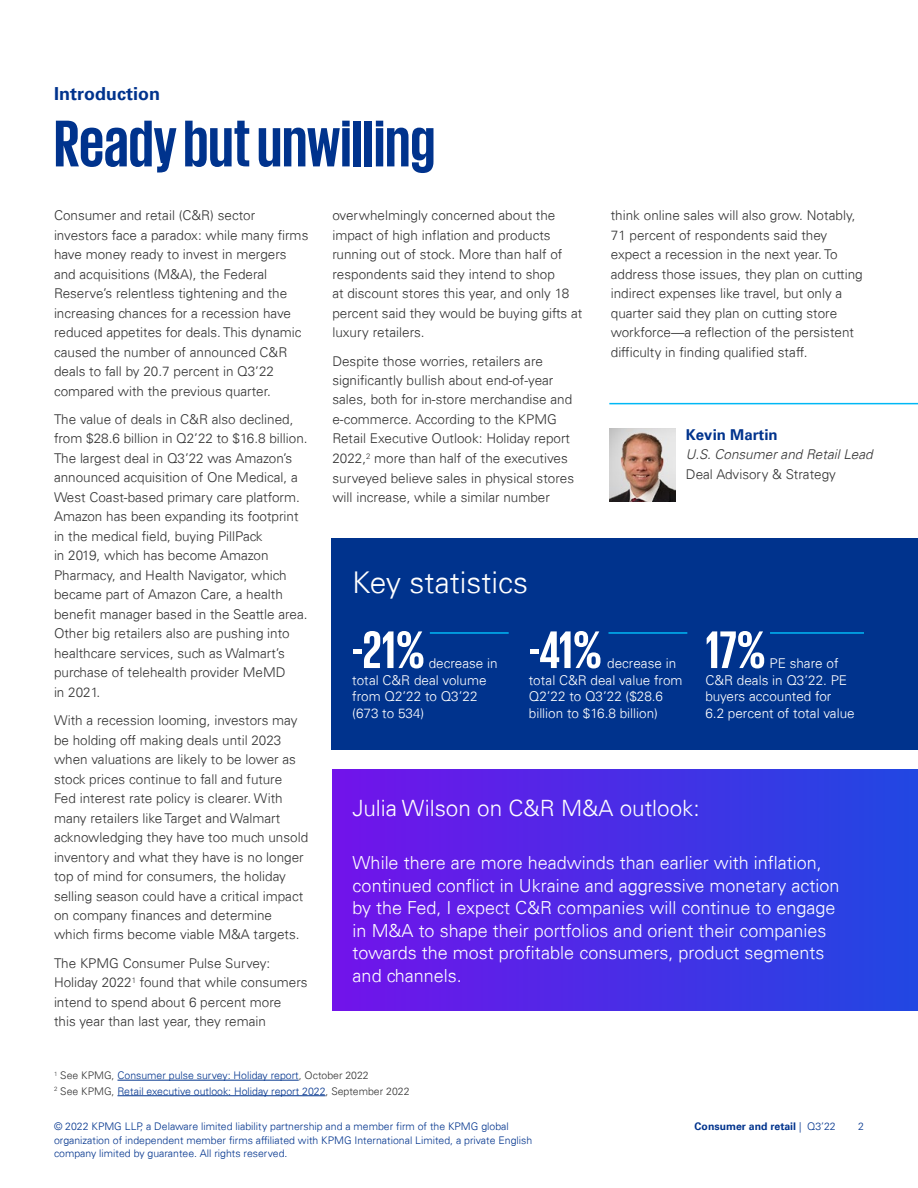
<style>
.page{position:relative;width:918px;height:1188px;background:#fff}
.page>*{position:absolute;margin:0;border:0;box-sizing:border-box;transform-origin:0 0}
.t1{font:700 67.5px "KPMG";color:#00338d}
.t2{font:700 54px "KPMG";color:#fff}
.t3{font:300 30px "Univers 45";color:#fff}
.t4{font:300 22.5px "Univers 45";color:#fff}
.t5{font:300 18px/22.5px "Univers 45";color:#fff}
.t6{font:700 18px "Univers";color:#00338d}
.t7{font:700 15px "Univers";color:#00338d}
.t8{font:300 13.5px/19.5px "Univers 45";color:#333}
.t9{font:300 13.5px/16.5px "Univers 45";color:#fff}
.t10{font:italic 300 13.5px "Univers 45";color:#333}
.t11{font:300 10.5px/15.6px "Univers 45";color:#00338d}
.t12{font:700 10.5px "Univers";color:#00338d}
.s1{color:#333}
.s2{font-family:"Univers 45";font-weight:300}
</style>
<div class="page">
<div style="left:332px;top:538px;width:586px;height:212px;background:#00338d"></div>
<div style="left:332px;top:770px;width:586px;height:241px;background:linear-gradient(to right,#7213ea,#2147e2)"></div>
<hr style="left:609px;top:403px;width:309px;height:1px;background:#00b8f5">
<img style="left:609px;top:428px;width:67px;height:73px">
<hr style="left:430px;top:632px;width:79px;height:2px;background:#00b8f5">
<hr style="left:609px;top:632px;width:78px;height:2px;background:#00b8f5">
<hr style="left:770px;top:632px;width:94px;height:2px;background:#00b8f5">
<hr style="left:117px;top:1080px;width:182px;height:1px;background:#00338d">
<hr style="left:117px;top:1095px;width:209px;height:1px;background:#00338d">
<h3 class="t6" style="left:54px;top:83px;width:108px">Introduction</h3>
<h1 class="t1" style="left:54px;top:110px;width:383px">Ready but unwilling</h1>
<p class="t8" style="left:54px;top:206px;width:256px">Consumer and retail (C&amp;R) sector investors face a paradox: while many firms have money ready to invest in mergers and acquisitions (M&amp;A), the Federal Reserve’s relentless tightening and the increasing chances for a recession have reduced appetites for deals. This dynamic caused the number of announced C&amp;R deals to fall by 20.7 percent in Q3’22 compared with the previous quarter.</p>
<p class="t8" style="left:54px;top:409px;width:255px">The value of deals in C&amp;R also declined, from $28.6 billion in Q2’22 to $16.8 billion.<br>The largest deal in Q3’22 was Amazon’s announced acquisition of One Medical, a West Coast-based primary care platform.<br>Amazon has been expanding its footprint in the medical field, buying PillPack<br>in 2019, which has become Amazon Pharmacy, and Health Navigator, which became part of Amazon Care, a health benefit manager based in the Seattle area.<br>Other big retailers also are pushing into healthcare services, such as Walmart’s purchase of telehealth provider MeMD<br>in 2021.</p>
<p class="t8" style="left:54px;top:711px;width:256px">With a recession looming, investors may be holding off making deals until 2023 when valuations are likely to be lower as stock prices continue to fall and future<br>Fed interest rate policy is clearer. With many retailers like Target and Walmart acknowledging they have too much unsold inventory and what they have is no longer top of mind for consumers, the holiday selling season could have a critical impact on company finances and determine which firms become viable M&amp;A targets.</p>
<p class="t8" style="left:54px;top:953px;width:255px">The KPMG Consumer Pulse Survey:<br>Holiday 2022<sup>1</sup> found that while consumers intend to spend about 6 percent more<br>this year than last year, they remain</p>
<p class="t8" style="left:332px;top:206px;width:251px">overwhelmingly concerned about the impact of high inflation and products running out of stock. More than half of respondents said they intend to shop<br>at discount stores this year, and only 18 percent said they would be buying gifts at luxury retailers.</p>
<p class="t8" style="left:332px;top:351px;width:243px">Despite those worries, retailers are significantly bullish about end-of-year sales, both for in-store merchandise and e-commerce. According to the KPMG Retail Executive Outlook: Holiday report 2022,<sup>2</sup> more than half of the executives surveyed believe sales in physical stores will increase, while a similar number</p>
<p class="t8" style="left:611px;top:206px;width:253px">think online sales will also grow. Notably, 71 percent of respondents said they expect a recession in the next year. To address those issues, they plan on cutting indirect expenses like travel, but only a quarter said they plan on cutting store workforce—a reflection of the persistent difficulty in finding qualified staff.</p>
<p class="t7" style="left:686px;top:426px;width:93px">Kevin Martin</p>
<p class="t10" style="left:686px;top:446px;width:188px">U.S. Consumer and Retail Lead</p>
<p class="t8" style="left:686px;top:464px;width:151px">Deal Advisory &amp; Strategy</p>
<h3 class="t3" style="left:352px;top:564px;width:178px">Key statistics</h3>
<h2 class="t2" style="left:352px;top:623px;width:74px">-21%</h2>
<h2 class="t2" style="left:529px;top:623px;width:75px">-41%</h2>
<p class="t9" style="left:352px;top:655px;width:147px;text-indent:76px">decrease in total C&amp;R deal volume from Q2’22 to Q3’22 (673 to 534)</p>
<p class="t9" style="left:529px;top:655px;width:155px;text-indent:78px">decrease in total C&amp;R deal value from<br>Q2’22 to Q3’22 ($28.6 billion to $16.8 billion)</p>
<h2 class="t2" style="left:705px;top:623px;width:62px">17%</h2>
<p class="t9" style="left:705px;top:655px;width:151px;text-indent:64px">PE share of<br>C&amp;R deals in Q3’22. PE buyers accounted for<br>6.2 percent of total value</p>
<h3 class="t4" style="left:353px;top:794px;width:349px">Julia Wilson on C&amp;R M&amp;A outlook:</h3>
<p class="t5" style="left:353px;top:852px;width:488px">While there are more headwinds than earlier with inflation, continued conflict in Ukraine and aggressive monetary action by the Fed, I expect C&amp;R companies will continue to engage in M&amp;A to shape their portfolios and orient their companies towards the most profitable consumers, product segments and channels.</p>
<p class="t11" style="left:54px;top:1068px;width:357px"><sup>1</sup> <span class="s1">See KPMG,</span> Consumer pulse survey: Holiday report<span class="s1">, October 2022<br></span><sup>2</sup> <span class="s1">See KPMG,</span> Retail executive outlook: Holiday report 2022<span class="s1">, September 2022</span></p>
<p class="t11" style="left:54px;top:1119px;width:456px">© 2022 KPMG LLP, a Delaware limited liability partnership and a member firm of the KPMG global</p>
<p class="t11" style="left:858px;top:1119px;width:7px">2</p>
<p class="t11" style="left:54px;top:1133px;width:480px;line-height:13.5px">organization of independent member firms affiliated with KPMG International Limited, a private English company limited by guarantee. All rights reserved.</p>
<p class="t12" style="left:695px;top:1120px;width:143px">Consumer and retail <span class="s2">| Q3’22</span></p>
</div>
